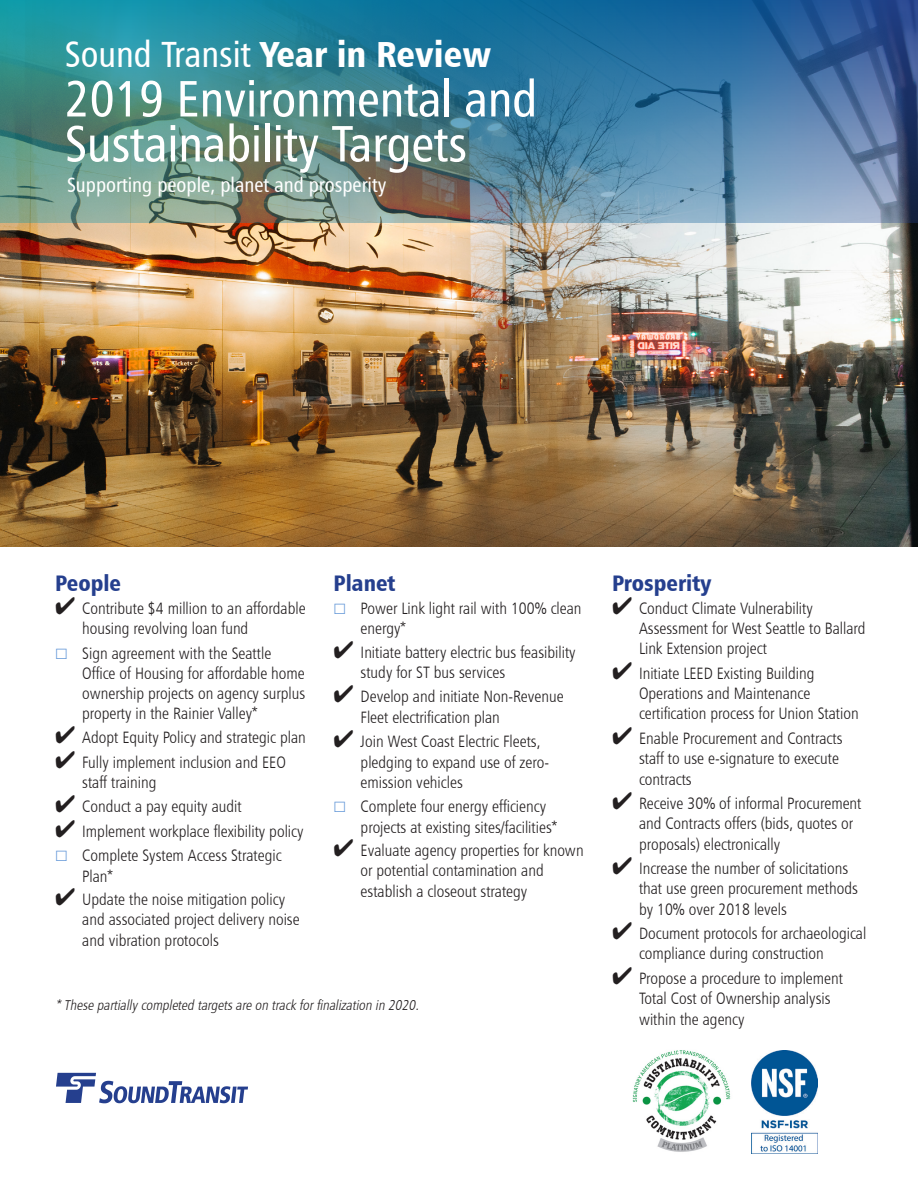
<style>
.page{position:relative;width:918px;height:1188px;background:#fff}
.page>*{position:absolute;margin:0;border:0;box-sizing:border-box;transform-origin:0 0}
.t1{font:51px/45px "Humanist 777 BT Roman Condensed B";letter-spacing:-.005em;color:#fff}
.t2{font:36.45px "Humanist 777 BT Roman Condensed B";color:#fff}
._1_Catagory_header_2{font:22.5px "Humanist 777 BT Black Condensed B";color:#253f8e}
.t3{font:20.55px "Humanist 777 BT Roman Condensed B";color:#fff}
.t4{font:16.5px/20.2px "Humanist 777 BT Light Condensed B";color:#231f20}
.Bodycopy_Italic{font:italic 14.25px "Humanist 777 BT Light Condensed B";color:#231f20}
.s1{font-family:"Humanist 777 BT Black Condensed B";font-size:36.3px}
</style>
<div class="page">
<img style="left:56px;top:1073px;width:192px;height:30px">
<img style="left:0;top:222px;width:918px;height:324px">
<img style="left:0;top:0;width:918px;height:222px">
<img style="left:632px;top:1050px;width:99px;height:102px">
<img style="left:752px;top:1050px;width:65px;height:102px">
<p class="t2" style="left:65px;top:32px;width:428px">Sound Transit <span class="s1">Year in Review</span></p>
<p class="t1" style="left:65px;top:75px;width:474px">2019 Environmental and<br>Sustainability Targets</p>
<p class="t3" style="left:67px;top:172px;width:321px">Supporting people, planet and prosperity</p>
<p class="_1_Catagory_header_2" style="left:55px;top:569px;width:67px">People</p>
<p class="t4" style="left:82px;top:598px;width:225px;text-indent:-27px">✔ Contribute $4 million to an affordable housing revolving loan fund</p>
<p class="t4" style="left:82px;top:643px;width:224px">Sign agreement with the Seattle Office of Housing for affordable home ownership projects on agency surplus property in the Rainier Valley*</p>
<p class="t4" style="left:55px;top:727px;width:252px">✔ Adopt Equity Policy and strategic plan</p>
<p class="t4" style="left:82px;top:751px;width:205px;text-indent:-27px">✔ Fully implement inclusion and EEO staff training</p>
<p class="t4" style="left:55px;top:796px;width:188px">✔ Conduct a pay equity audit</p>
<p class="t4" style="left:55px;top:821px;width:250px">✔ Implement workplace flexibility policy</p>
<p class="t4" style="left:82px;top:845px;width:201px">Complete System Access Strategic<br>Plan*</p>
<p class="t4" style="left:82px;top:889px;width:219px;text-indent:-27px">✔ Update the noise mitigation policy and associated project delivery noise and vibration protocols</p>
<p class="_1_Catagory_header_2" style="left:334px;top:569px;width:63px">Planet</p>
<p class="t4" style="left:361px;top:598px;width:222px">Power Link light rail with 100% clean energy*</p>
<p class="t4" style="left:361px;top:642px;width:217px;text-indent:-27px">✔ Initiate battery electric bus feasibility study for ST bus services</p>
<p class="t4" style="left:361px;top:686px;width:205px;text-indent:-27px">✔ Develop and initiate Non-Revenue<br>Fleet electrification plan</p>
<p class="t4" style="left:361px;top:731px;width:190px;text-indent:-27px">✔ Join West Coast Electric Fleets, pledging to expand use of zero&shy;emission vehicles</p>
<p class="t4" style="left:361px;top:796px;width:198px">Complete four energy efficiency projects at existing sites/facilities*</p>
<p class="t4" style="left:361px;top:840px;width:225px;text-indent:-27px">✔ Evaluate agency properties for known or potential contamination and establish a closeout strategy</p>
<p class="Bodycopy_Italic" style="left:56px;top:996px;width:368px">*These partiallycompleted targetsare on trackforfinalization in 2020.</p>
<p class="_1_Catagory_header_2" style="left:612px;top:569px;width:101px">Prosperity</p>
<p class="t4" style="left:639px;top:598px;width:228px;text-indent:-27px">✔ Conduct Climate Vulnerability<br>Assessment for West Seattle to Ballard<br>Link Extension project</p>
<p class="t4" style="left:639px;top:663px;width:221px;text-indent:-27px">✔ Initiate LEED Existing Building<br>Operations and Maintenance certification process for Union Station</p>
<p class="t4" style="left:639px;top:728px;width:205px;text-indent:-27px">✔ Enable Procurement and Contracts staff to use e-signature to execute contracts</p>
<p class="t4" style="left:639px;top:793px;width:224px;text-indent:-27px">✔ Receive 30% of informal Procurement and Contracts offers (bids, quotes or proposals) electronically</p>
<p class="t4" style="left:639px;top:858px;width:220px;text-indent:-27px">✔ Increase the number of solicitations that use green procurement methods by 10% over 2018 levels</p>
<p class="t4" style="left:639px;top:923px;width:229px;text-indent:-27px">✔ Document protocols for archaeological compliance during construction</p>
<p class="t4" style="left:639px;top:968px;width:206px;text-indent:-27px">✔ Propose a procedure to implement<br>Total Cost of Ownership analysis within the agency</p>
</div>
